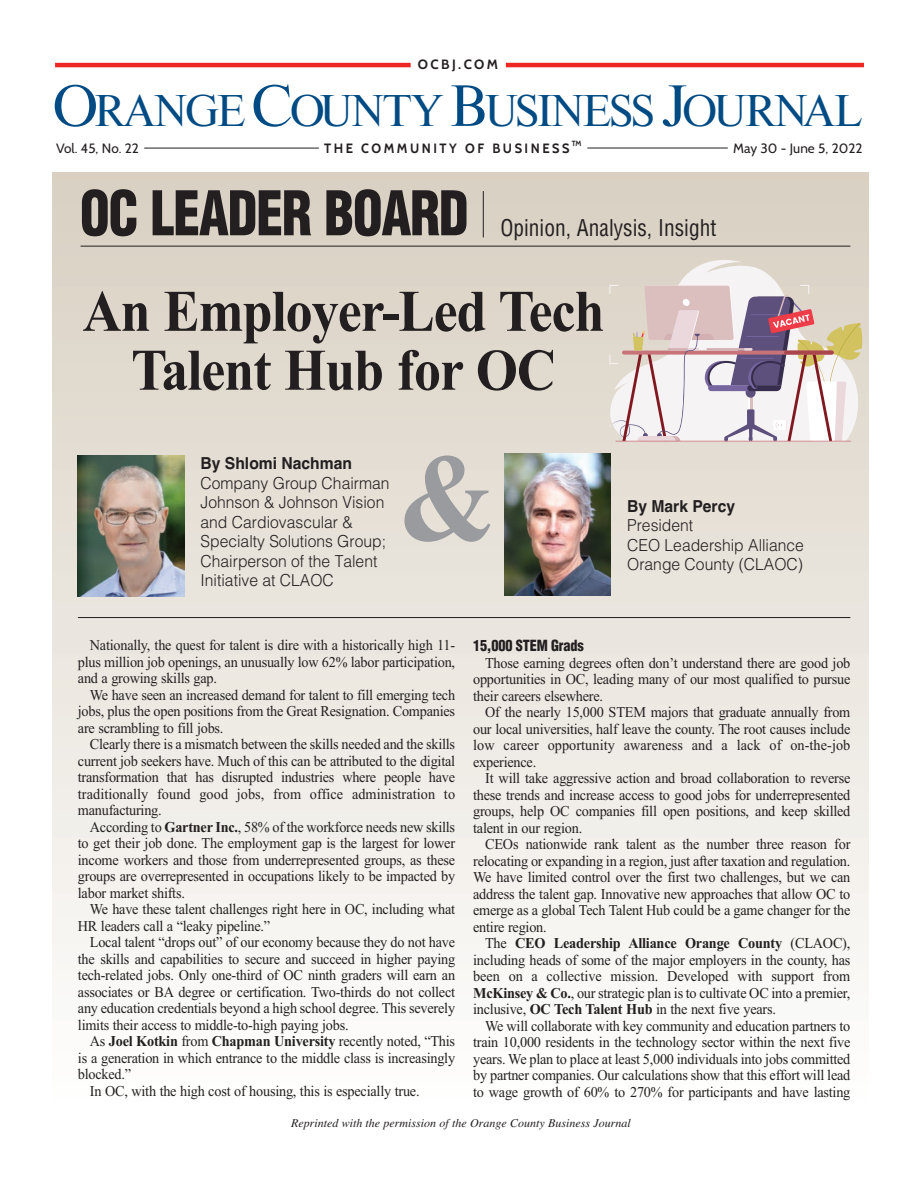
<style>
.page{position:relative;width:918px;height:1188px;background:#fff}
.page>*{position:absolute;margin:0;border:0;box-sizing:border-box;transform-origin:0 0}
.t1{font:700 124.65px "Times New Roman";color:#999b9e;scale:.92 1}
.t2{font:900 condensed 60px "Helvetica";letter-spacing:-.025em;color:#231f20;scale:.9 1}
.t3{font:700 58.95px/58.9px "Times New Roman";letter-spacing:-.02em;color:#231f20;text-align:center;scale:.92 1}
.t4{font:42.3px "Times Eighteen LT";letter-spacing:-.055em;color:#004b84}
.t5{font:condensed 22.5px "Helvetica";color:#231f20;scale:.95 1}
.t6{font:300 16.5px/19.5px "Helvetica";color:#231f20;scale:.95 1}
.t7{font:700 16.5px "Helvetica";color:#231f20;scale:.95 1}
.t8{font:15px/16.5px "Times New Roman";letter-spacing:-.015em;color:#231f20;text-align:justify;scale:.95 1}
.t9{font:700 15px "Times New Roman";letter-spacing:-.015em;color:#231f20;scale:.95 1}
.t10{font:900 condensed 15px "Helvetica";letter-spacing:-.015em;color:#231f20;scale:.95 1}
.t11{font:13.5px "Cabin";color:#231f20}
.t12{font:700 13.5px "Cabin";letter-spacing:.2em;color:#231f20;scale:.95 1}
.t13{font:700 13.5px "Cabin";letter-spacing:.2em;color:#231f20}
.t14{font:italic 12px "Times";color:#231f20}
.t15{font:700 7.5px "Cabin";color:#231f20;scale:.95 1}
.s1{font-size:55.2px}
.s2{font-weight:700}
.s3{font-weight:400}
</style>
<div class="page">
<hr style="left:144px;top:148px;width:175px;height:1px;background:#231f20">
<hr style="left:587px;top:148px;width:141px;height:1px;background:#231f20">
<hr style="left:55px;top:63px;width:356px;height:4px;background:#ec2724">
<hr style="left:506px;top:63px;width:358px;height:4px;background:#ec2724">
<div style="left:52px;top:172px;width:817px;height:937px;background:linear-gradient(to bottom,#d8cfc1,#fefefd)"></div>
<hr style="left:483px;top:191px;width:1px;height:46px;background:#231f20">
<hr style="left:81px;top:246px;width:769px;height:1px;background:#231f20">
<img style="left:78px;top:455px;width:106px;height:142px">
<img style="left:504px;top:454px;width:107px;height:141px">
<hr style="left:78px;top:617px;width:772px;height:1px;background:#231f20">
<svg style="left:610px;top:260px;width:252px;height:25px;fill:#dcd4c8"></svg>
<hr style="left:615px;top:441px;width:236px;height:1px;background:#c87379">
<svg style="left:609px;top:285px;width:253px;height:156px"></svg>
<p class="t13" style="left:418px;top:56px;width:82px">OCBJ.COM</p>
<h3 class="t4" style="left:53px;top:87px;width:811px"><span class="s1">O</span>RANGE <span class="s1">C</span>OUNTY <span class="s1">B</span>USINESS <span class="s1">J</span>OURNAL</h3>
<p class="t11" style="left:56px;top:140px;width:84px">Vol. 45, No. 22</p>
<p class="t12" style="left:324px;top:140px;width:260px">THE COMMUNITY OF BUSINESS</p>
<p class="t11" style="left:733px;top:140px;width:131px">May 30 - June 5, 2022</p>
<p class="t15" style="left:572px;top:139px;width:12px">TM</p>
<h2 class="t2" style="left:80px;top:190px;width:434px">OC LEADER BOARD</h2>
<h3 class="t5" style="left:500px;top:219px;width:229px">Opinion, Analysis, Insight</h3>
<h3 class="t3" style="left:83px;top:281px;width:569px">An Employer-Led Tech<br>Talent Hub for OC</h3>
<p class="t7" style="left:201px;top:454px;width:161px">By Shlomi Nachman</p>
<p class="t6" style="left:201px;top:472px;width:200px">Company Group Chairman<br>Johnson &amp; Johnson Vision and Cardiovascular &amp;<br>Specialty Solutions Group;<br>Chairperson of the Talent<br>Initiative at CLAOC</p>
<h1 class="t1" style="left:400px;top:424px;width:105px">&amp;</h1>
<p class="t7" style="left:627px;top:496px;width:115px">By Mark Percy</p>
<p class="t6" style="left:627px;top:514px;width:188px">President<br>CEO Leadership Alliance</p>
<p class="t6" style="left:627px;top:553px;width:187px">Orange County (CLAOC)</p>
<p class="t8" style="left:78px;top:637px;width:399px;text-indent:12px">Nationally, the quest for talent is dire with a historically high 11- plus million job openings, an unusually low 62% labor participation, and a growing skills gap.</p>
<p class="t8" style="left:78px;top:686px;width:399px;text-indent:12px">We have seen an increased demand for talent to fill emerging tech jobs, plus the open positions from the Great Resignation. Companies are scrambling to fill jobs.</p>
<p class="t8" style="left:78px;top:736px;width:399px;text-indent:12px">Clearly there is a mismatch between the skills needed and the skills current job seekers have. Much of this can be attributed to the digital transformation that has disrupted industries where people have traditionally found good jobs, from office administration to manufacturing.</p>
<p class="t8" style="left:78px;top:818px;width:399px;text-indent:12px">According to <span class="s2">Gartner Inc.</span>, 58% of the workforce needs new skills to get their job done. The employment gap is the largest for lower income workers and those from underrepresented groups, as these groups are overrepresented in occupations likely to be impacted by labor market shifts.</p>
<p class="t8" style="left:78px;top:901px;width:399px;text-indent:12px">We have these talent challenges right here in OC, including what<br>HR leaders call a “leaky pipeline.”</p>
<p class="t8" style="left:78px;top:934px;width:399px;text-indent:12px">Local talent “drops out” of our economy because they do not have the skills and capabilities to secure and succeed in higher paying tech-related jobs. Only one-third of OC ninth graders will earn an associates or BA degree or certification. Two-thirds do not collect any education credentials beyond a high school degree. This severely limits their access to middle-to-high paying jobs.</p>
<p class="t9" style="left:90px;top:1032px;width:386px"><span class="s3">As</span> Joel Kotkin <span class="s3">from</span> Chapman University <span class="s3">recently noted, “This</span></p>
<p class="t8" style="left:78px;top:1049px;width:399px">is a generation in which entrance to the middle class is increasingly</p>
<p class="t8" style="left:78px;top:1066px;width:58px">blocked.”</p>
<p class="t8" style="left:90px;top:1082px;width:349px">In OC, with the high cost of housing, this is especially true.</p>
<p class="t10" style="left:473px;top:640px;width:118px">15,000 STEM Grads</p>
<p class="t8" style="left:473px;top:654px;width:399px;text-indent:12px">Those earning degrees often don’t understand there are good job opportunities in OC, leading many of our most qualified to pursue their careers elsewhere.</p>
<p class="t8" style="left:473px;top:704px;width:399px;text-indent:12px">Of the nearly 15,000 STEM majors that graduate annually from our local universities, half leave the county. The root causes include low career opportunity awareness and a lack of on-the-job experience.</p>
<p class="t8" style="left:473px;top:770px;width:399px;text-indent:12px">It will take aggressive action and broad collaboration to reverse these trends and increase access to good jobs for underrepresented groups, help OC companies fill open positions, and keep skilled talent in our region.</p>
<p class="t8" style="left:473px;top:836px;width:399px;text-indent:12px">CEOs nationwide rank talent as the number three reason for relocating or expanding in a region, just after taxation and regulation.<br>We have limited control over the first two challenges, but we can address the talent gap. Innovative new approaches that allow OC to emerge as a global Tech Talent Hub could be a game changer for the entire region.</p>
<p class="t8" style="left:473px;top:935px;width:399px;text-indent:12px">The <span class="s2">CEO Leadership Alliance Orange County</span> (CLAOC), including heads of some of the major employers in the county, has been on a collective mission. Developed with support from <span class="s2">McKinsey &amp; Co.</span>, our strategic plan is to cultivate OC into a premier, inclusive, <span class="s2">OC Tech Talent Hub</span> in the next five years.</p>
<p class="t8" style="left:473px;top:1017px;width:399px;text-indent:12px">We will collaborate with key community and education partners to train 10,000 residents in the technology sector within the next five years. We plan to place at least 5,000 individuals into jobs committed by partner companies. Our calculations show that this effort will lead to wage growth of 60% to 270% for participants and have lasting</p>
<p class="t14" style="left:291px;top:1116px;width:341px">Reprinted with the permission of the Orange County Business Journal</p>
</div>
